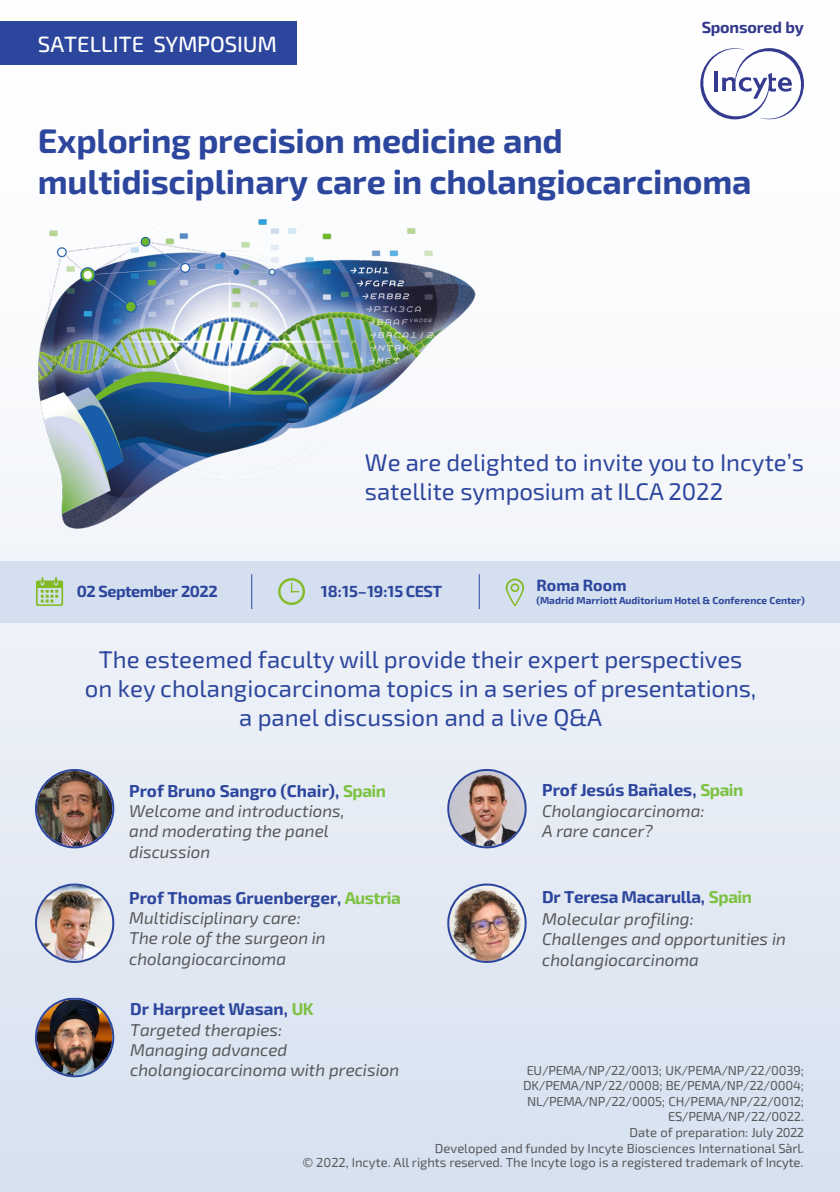
<style>
.page{position:relative;width:840px;height:1192px;background:#fff}
.page>*{position:absolute;margin:0;border:0;box-sizing:border-box;transform-origin:0 0}
.t1{font:700 34px/40.8px "Exo 2";letter-spacing:-.01em;color:#2d469d}
.t2{font:24px/28.8px "Exo 2";color:#2d469d}
.t3{font:500 22px "Exo 2";letter-spacing:-.005em;color:#fff}
.t4{font:italic 17px/20.4px "Exo 2";color:#58595b}
.t5{font:700 17px "Exo 2";letter-spacing:-.02em;color:#2d469d}
.t6{font:700 16px "Exo 2";letter-spacing:-.025em;color:#2d469d}
.t7{font:700 16px "Exo 2";color:#2d469d}
.t8{font:700 16px "Exo 2";letter-spacing:-.01em;color:#333a8e}
.t9{font:700 16px "Exo 2";letter-spacing:.005em;color:#2d469d}
.t10{font:13px/15.6px "Exo 2";letter-spacing:-.005em;color:#58595b;text-align:right}
.t11{font:700 10px "Exo 2";color:#2d469d}
.s1{font-weight:700;font-style:normal;color:#2d469d}
.s2{font-weight:700;font-style:normal;color:#7dc242}
.s3{color:#7dc242}
</style>
<div class="page">
<div style="left:0;top:0;width:840px;height:1191px;background:linear-gradient(to bottom,#fff,#d8e2f0)"></div>
<img style="left:36px;top:217px;width:444px;height:314px">
<div style="left:0;top:22px;width:296px;height:43px;background:#2d469d"></div>
<svg style="left:700px;top:47px;width:104px;height:73px"></svg>
<img style="left:446px;top:767px;width:82px;height:82px">
<img style="left:34px;top:767px;width:81px;height:82px">
<img style="left:34px;top:996px;width:81px;height:81px">
<img style="left:446px;top:882px;width:82px;height:81px">
<img style="left:34px;top:882px;width:81px;height:81px">
<div style="left:0;top:560px;width:840px;height:62px;background:#d4dfef"></div>
<hr style="left:251px;top:574px;width:1px;height:35px;background:#2d469d">
<hr style="left:479px;top:574px;width:1px;height:35px;background:#2d469d">
<svg style="left:36px;top:577px;width:27px;height:29px"></svg>
<svg style="left:278px;top:578px;width:27px;height:27px"></svg>
<svg style="left:506px;top:578px;width:18px;height:28px"></svg>
<p class="t3" style="left:38px;top:28px;width:241px">SATELLITE SYMPOSIUM</p>
<p class="t8" style="left:702px;top:17px;width:103px">Sponsored by</p>
<p class="t1" style="left:38px;top:119px;width:715px">Exploring precision medicine and multidisciplinary care in cholangiocarcinoma</p>
<p class="t2" style="left:365px;top:447px;width:441px">We are delighted to invite you to Incyte’s satellite symposium at ILCA 2022</p>
<p class="t6" style="left:77px;top:580px;width:142px">02 September 2022</p>
<p class="t7" style="left:321px;top:580px;width:123px">18:15–19:15 CEST</p>
<p class="t9" style="left:537px;top:574px;width:92px">Roma Room</p>
<p class="t11" style="left:537px;top:593px;width:270px">(Madrid Marriott Auditorium Hotel &amp; Conference Center)</p>
<p class="t2" style="left:85px;top:644px;width:673px;text-align:center">The esteemed faculty will provide their expert perspectives on key cholangiocarcinoma topics in a series of presentations, a panel discussion and a live Q&amp;A</p>
<p class="t4" style="left:129px;top:779px;width:258px"><span class="s1">Prof Bruno Sangro (Chair),</span> <span class="s2">Spain<br></span>Welcome and introductions,<br>and moderating the panel discussion</p>
<p class="t4" style="left:542px;top:779px;width:203px"><span class="s1">Prof Jesús Bañales,</span> <span class="s2">Spain<br></span>Cholangiocarcinoma:<br>A rare cancer?</p>
<p class="t4" style="left:129px;top:886px;width:273px"><span class="s1">Prof Thomas Gruenberger,</span> <span class="s2">Austria<br></span>Multidisciplinary care:<br>The role of the surgeon in cholangiocarcinoma</p>
<p class="t5" style="left:542px;top:884px;width:211px">Dr Teresa Macarulla, <span class="s3">Spain</span></p>
<p class="t4" style="left:542px;top:907px;width:245px">Molecular profiling:<br>Challenges and opportunities in cholangiocarcinoma</p>
<p class="t4" style="left:130px;top:998px;width:271px"><span class="s1">Dr Harpreet Wasan,</span> <span class="s2">UK<br></span>Targeted therapies:<br>Managing advanced cholangiocarcinoma with precision</p>
<p class="t10" style="left:523px;top:1061px;width:283px">EU/PEMA/NP/22/0013; UK/PEMA/NP/22/0039; DK/PEMA/NP/22/0008; BE/PEMA/NP/22/0004; NL/PEMA/NP/22/0005; CH/PEMA/NP/22/0012; ES/PEMA/NP/22/0022.<br>Date of preparation: July 2022</p>
<p class="t10" style="left:435px;top:1139px;width:371px">Developed and funded by Incyte Biosciences International Sàrl.</p>
<p class="t10" style="left:303px;top:1154px;width:502px">© 2022, Incyte. All rights reserved. The Incyte logo is a registered trademark of Incyte.</p>
</div>
